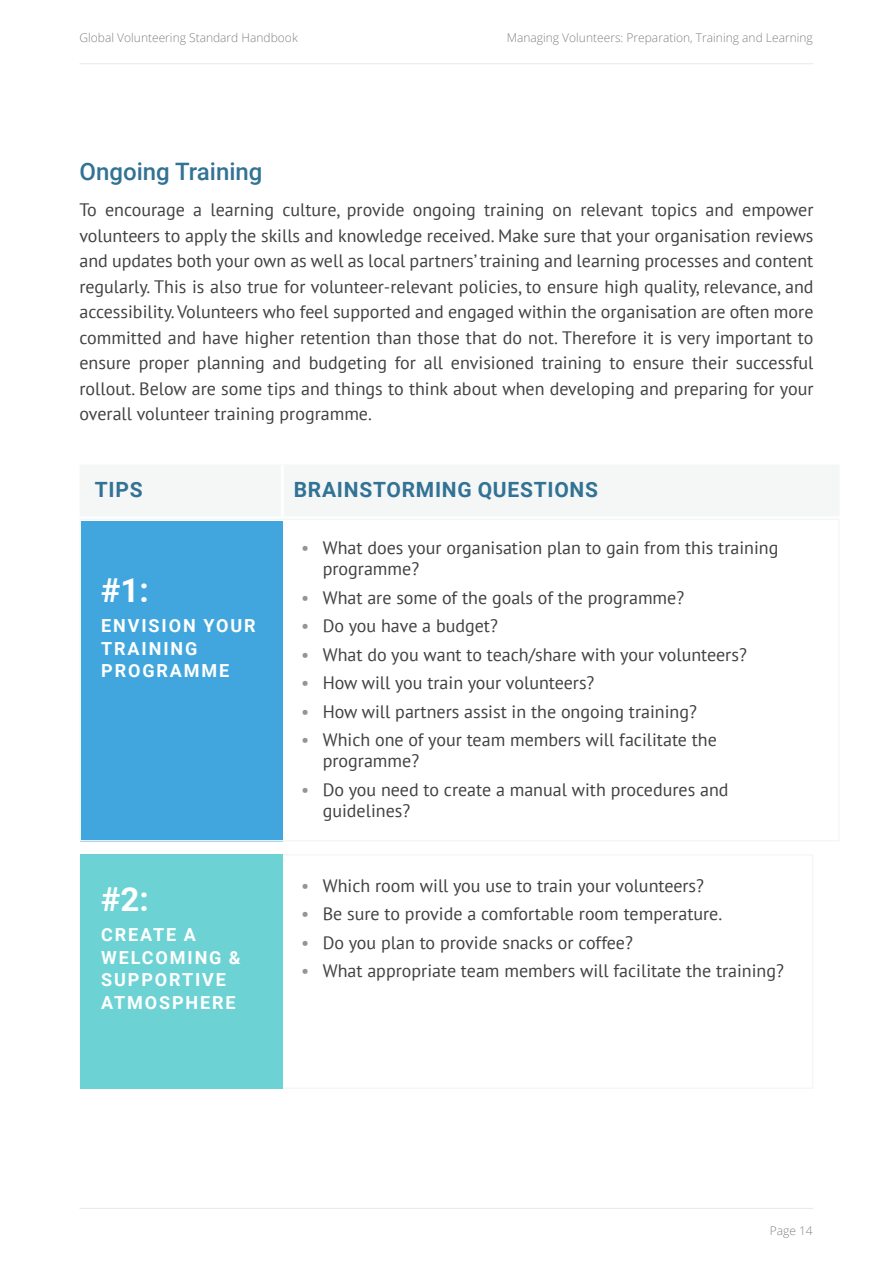
<style>
.page{position:relative;width:893px;height:1263px;background:#fff}
.page>*{position:absolute;margin:0;border:0;box-sizing:border-box;transform-origin:0 0}
.t1{font:700 33px "Roboto";color:#fff}
.t2{font:500 24px "Roboto";color:#327294}
.t3{font:700 21px "Roboto";letter-spacing:.035em;color:#327294}
.t4{font:18px/25.5px "PT Sans";color:#414042}
.t5{font:700 18px/22.5px "Roboto";letter-spacing:.105em;color:#fff}
.t6{font:300 12px "Open Sans";color:#808285}
.s1{color:#939598}
</style>
<div class="page">
<hr style="left:80px;top:63px;width:733px;height:1px;background:#e8e8e8">
<hr style="left:80px;top:1208px;width:733px;height:1px;background:#e8e8e8">
<div style="left:80px;top:464px;width:760px;height:52px;background:#f5f7f7"></div>
<div style="left:80px;top:854px;width:202px;height:235px;background:#6dd2d4"></div>
<div style="left:80px;top:521px;width:202px;height:320px;background:#41a6dd"></div>
<hr style="left:281px;top:465px;width:3px;height:52px;background:#fff">
<p class="t6" style="left:80px;top:29px;width:220px">Global Volunteering Standard Handbook</p>
<p class="t6" style="left:507px;top:29px;width:308px">Managing Volunteers: Preparation, Training and Learning</p>
<h2 class="t2" style="left:80px;top:155px;width:184px">Ongoing Training</h2>
<p class="t4" style="left:80px;top:197px;width:735px;text-align:justify">To encourage a learning culture, provide ongoing training on relevant topics and empower volunteers to apply the skills and knowledge received. Make sure that your organisation reviews and updates both your own as well as local partners’ training and learning processes and content regularly. This is also true for volunteer-relevant policies, to ensure high quality, relevance, and accessibility. Volunteers who feel supported and engaged within the organisation are often more committed and have higher retention than those that do not. Therefore it is very important to ensure proper planning and budgeting for all envisioned training to ensure their successful rollout. Below are some tips and things to think about when developing and preparing for your overall volunteer training programme.</p>
<p class="t3" style="left:95px;top:475px;width:49px">TIPS</p>
<p class="t3" style="left:294px;top:475px;width:306px">BRAINSTORMING QUESTIONS</p>
<h1 class="t1" style="left:101px;top:568px;width:49px">#1:</h1>
<p class="t5" style="left:101px;top:614px;width:156px">ENVISION YOUR<br>TRAINING<br>PROGRAMME</p>
<h1 class="t1" style="left:101px;top:877px;width:49px">#2:</h1>
<p class="t5" style="left:101px;top:923px;width:141px">CREATE A<br>WELCOMING &amp;<br>SUPPORTIVE<br>ATMOSPHERE</p>
<p class="t4" style="left:323px;top:537px;width:457px;line-height:21px;text-indent:-22px"><span class="s1">•</span> What does your organisation plan to gain from this training programme?</p>
<p class="t4" style="left:301px;top:584px;width:385px"><span class="s1">•</span> What are some of the goals of the programme?</p>
<p class="t4" style="left:301px;top:613px;width:198px"><span class="s1">•</span> Do you have a budget?</p>
<p class="t4" style="left:301px;top:641px;width:447px"><span class="s1">•</span> What do you want to teach/share with your volunteers?</p>
<p class="t4" style="left:301px;top:670px;width:295px"><span class="s1">•</span> How will you train your volunteers?</p>
<p class="t4" style="left:301px;top:698px;width:397px"><span class="s1">•</span> How will partners assist in the ongoing training?</p>
<p class="t4" style="left:323px;top:729px;width:396px;line-height:21px;text-indent:-22px"><span class="s1">•</span> Which one of your team members will facilitate the programme?</p>
<p class="t4" style="left:323px;top:779px;width:407px;line-height:21px;text-indent:-22px"><span class="s1">•</span> Do you need to create a manual with procedures and guidelines?</p>
<p class="t4" style="left:301px;top:872px;width:404px"><span class="s1">•</span> Which room will you use to train your volunteers?</p>
<p class="t4" style="left:301px;top:901px;width:423px"><span class="s1">•</span> Be sure to provide a comfortable room temperature.</p>
<p class="t4" style="left:301px;top:929px;width:333px"><span class="s1">•</span> Do you plan to provide snacks or coffee?</p>
<p class="t4" style="left:301px;top:958px;width:484px"><span class="s1">•</span> What appropriate team members will facilitate the training?</p>
<p class="t6" style="left:770px;top:1222px;width:45px">Page 14</p>
</div>
